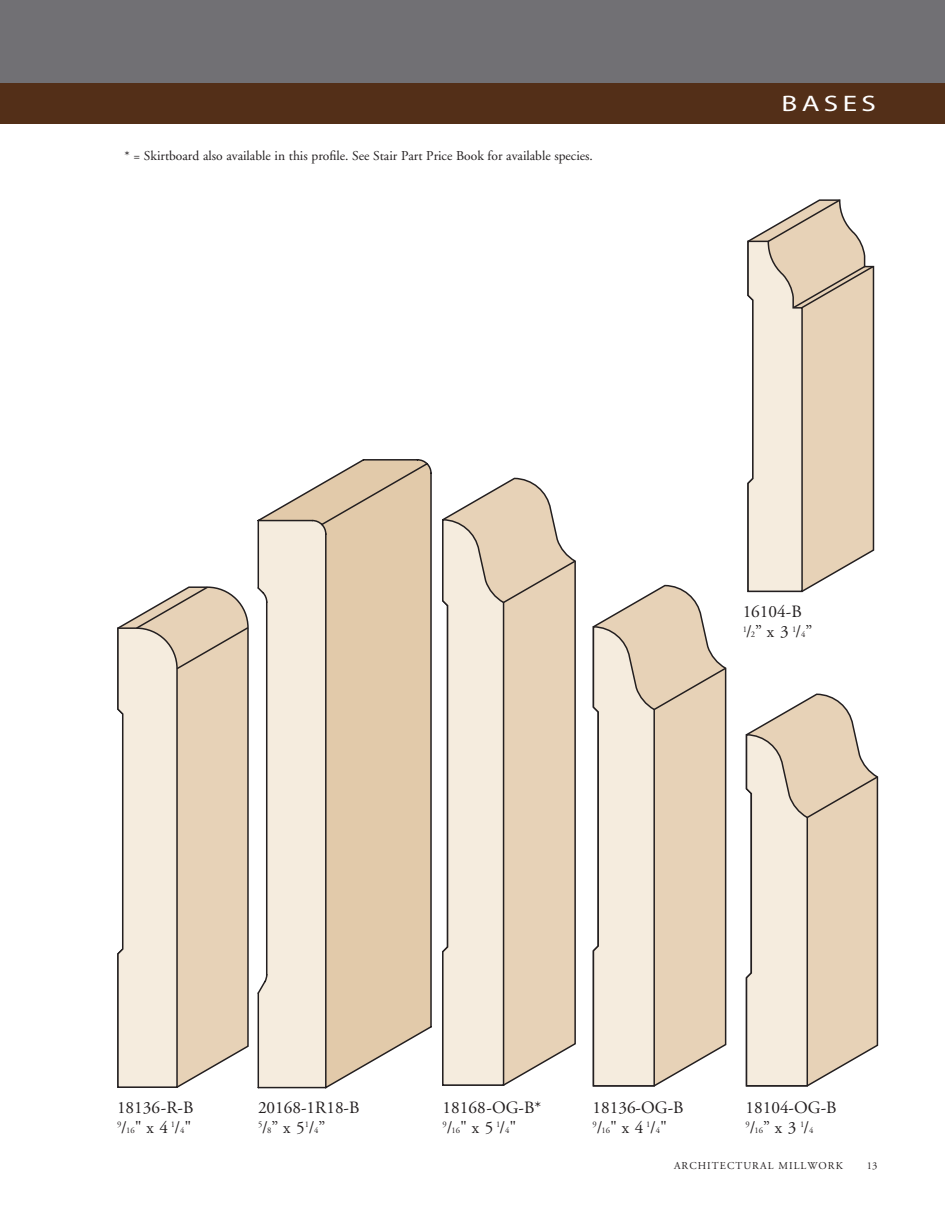
<style>
.page{position:relative;width:945px;height:1215px;background:#fff}
.page>*{position:absolute;margin:0;border:0;box-sizing:border-box;transform-origin:0 0}
.t1{font:22.5px "Myriad";letter-spacing:.15em;color:#fff;scale:1.3 1}
.t2{font:17.25px "Adobe Garamond";color:#231f20}
.t3{font:13.5px "Adobe Garamond";color:#231f20}
.t4{font:10.5px "Adobe Garamond";letter-spacing:.1em;color:#231f20}
.t5{font:8.7px "Adobe Garamond";color:#231f20}
.s1{font-size:8.7px}
.s2{font-size:17.25px}
</style>
<div class="page">
<div style="left:0;top:0;width:14px;height:91px;background:#717074"></div>
<div style="left:0;top:83px;width:14px;height:40px;background:#532f18"></div>
<div style="left:14px;top:0;width:931px;height:91px;background:#717074"></div>
<div style="left:14px;top:83px;width:931px;height:40px;background:#532f18"></div>
<svg style="left:748px;top:693px;width:108px;height:40px"></svg>
<svg style="left:745px;top:733px;width:134px;height:354px;background:#e5d7c4"></svg>
<svg style="left:117px;top:586px;width:132px;height:502px;background:#e5d7c4"></svg>
<svg style="left:444px;top:477px;width:110px;height:41px"></svg>
<svg style="left:442px;top:518px;width:134px;height:568px;background:#e6d7c4"></svg>
<svg style="left:595px;top:584px;width:109px;height:41px"></svg>
<svg style="left:592px;top:625px;width:135px;height:462px;background:#e8dbc9"></svg>
<svg style="left:747px;top:199px;width:128px;height:394px;background:#e8dac7"></svg>
<svg style="left:258px;top:459px;width:174px;height:629px;background:#e7d6bf"></svg>
<p class="t3" style="left:124px;top:149px;width:470px">* = Skirtboard also available in this profile. See Stair Part Price Book for available species.</p>
<p class="t1" style="left:781px;top:93px;width:74px">BASES</p>
<p class="t2" style="left:743px;top:602px;width:61px">16104-B</p>
<p class="t2" style="left:743px;top:623px;width:71px"><sup>1</sup>/<span class="s1">2</span>” x 3 <sup>1</sup>/<span class="s1">4</span>”</p>
<p class="t2" style="left:117px;top:1098px;width:78px">18136-R-B</p>
<p class="t2" style="left:258px;top:1098px;width:103px">20168-1R18-B</p>
<p class="t2" style="left:443px;top:1098px;width:100px">18168-OG-B*</p>
<p class="t2" style="left:593px;top:1098px;width:93px">18136-OG-B</p>
<p class="t2" style="left:746px;top:1098px;width:93px">18104-OG-B</p>
<p class="t2" style="left:117px;top:1119px;width:76px"><sup>9</sup>/<span class="s1">16</span>" x 4 <sup>1</sup>/<span class="s1">4</span>"</p>
<p class="t2" style="left:258px;top:1119px;width:69px"><sup>5</sup>/<span class="s1">8</span>” x 5<sup>1</sup>/<span class="s1">4</span>”</p>
<p class="t2" style="left:442px;top:1119px;width:76px"><sup>9</sup>/<span class="s1">16</span>" x 5 <sup>1</sup>/<span class="s1">4</span>"</p>
<p class="t2" style="left:592px;top:1119px;width:76px"><sup>9</sup>/<span class="s1">16</span>" x 4 <sup>1</sup>/<span class="s1">4</span>"</p>
<p class="t5" style="left:746px;top:1126px;width:69px">9<span class="s2">/</span>16<span class="s2">” x 3</span> 1<span class="s2">/</span>4</p>
<p class="t4" style="left:674px;top:1160px;width:170px">ARCHITECTURAL MILLWORK</p>
<p class="t4" style="left:867px;top:1160px;width:12px">13</p>
</div>
